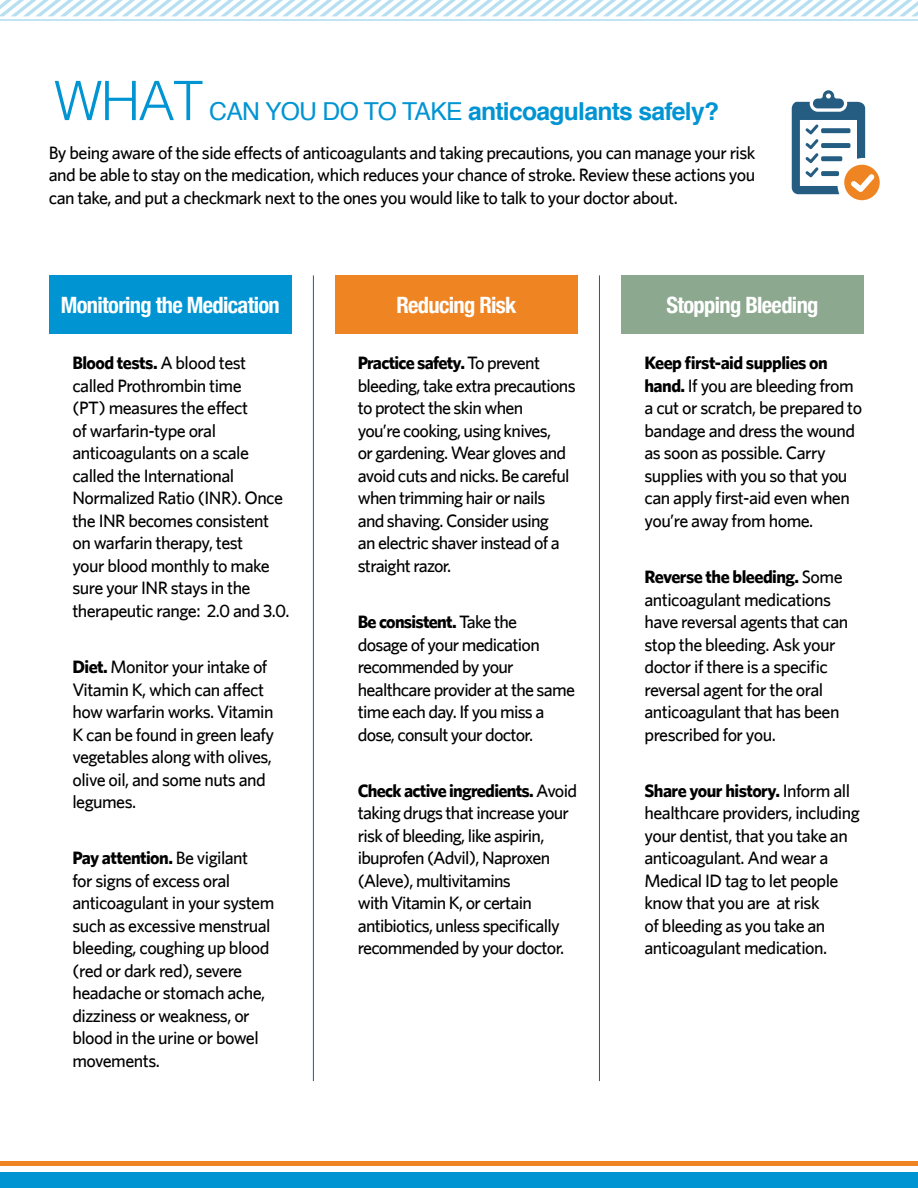
<style>
.page{position:relative;width:918px;height:1188px;background:#fff}
.page>*{position:absolute;margin:0;border:0;box-sizing:border-box;transform-origin:0 0}
.t1{font:700 24.75px "Helvetica";letter-spacing:-.03em;color:#0194d3}
.t2{font:700 condensed 22.5px "Helvetica Neue";letter-spacing:-.03em;color:#fff}
.t3{font:500 18px/22.5px "Whitney";letter-spacing:-.03em;color:#000}
.s1{font-weight:300;font-size:54.45px}
.s2{font-weight:400}
.s3{font-weight:700}
</style>
<div class="page">
<svg style="left:0;top:0;width:918px;height:16px"></svg>
<hr style="left:0;top:19px;width:918px;height:2px;background:#0194d3">
<svg style="left:792px;top:90px;width:88px;height:110px"></svg>
<div style="left:0;top:1173px;width:918px;height:15px;background:#0194d3"></div>
<div style="left:0;top:1161px;width:918px;height:5px;background:#ef8423"></div>
<div style="left:335px;top:275px;width:243px;height:59px;background:#ef8423"></div>
<div style="left:49px;top:275px;width:243px;height:59px;background:#0194d3"></div>
<div style="left:621px;top:275px;width:243px;height:59px;background:#8ca990"></div>
<hr style="left:313px;top:275px;width:1px;height:806px;background:#245b84">
<hr style="left:599px;top:275px;width:1px;height:806px;background:#245b84">
<h1 class="t1" style="left:54px;top:91px;width:667px"><span class="s1">WHAT</span> <span class="s2">CAN YOU DO TO TAKE</span> anticoagulants safely?</h1>
<p class="t3" style="left:49px;top:141px;width:708px;text-align:justify">By being aware of the side effects of anticoagulants and taking precautions, you can manage your risk and be able to stay on the medication, which reduces your chance of stroke. Review these actions you can take, and put a checkmark next to the ones you would like to talk to your doctor about.</p>
<p class="t2" style="left:61px;top:287px;width:220px">Monitoring the Medication</p>
<p class="t3" style="left:72px;top:351px;width:219px"><span class="s3">Blood tests.</span> A blood test called Prothrombin time<br>(PT) measures the effect<br>of warfarin-type oral anticoagulants on a scale called the International<br>Normalized Ratio (INR). Once the INR becomes consistent on warfarin therapy, test<br>your blood monthly to make sure your INR stays in the therapeutic range: 2.0 and 3.0.</p>
<p class="t3" style="left:72px;top:655px;width:203px"><span class="s3">Diet.</span> Monitor your intake of<br>Vitamin K, which can affect how warfarin works. Vitamin<br>K can be found in green leafy vegetables along with olives, olive oil, and some nuts and legumes.</p>
<p class="t3" style="left:72px;top:846px;width:204px"><span class="s3">Pay attention.</span> Be vigilant<br>for signs of excess oral anticoagulant in your system such as excessive menstrual bleeding, coughing up blood (red or dark red), severe headache or stomach ache, dizziness or weakness, or blood in the urine or bowel movements.</p>
<p class="t2" style="left:396px;top:287px;width:122px">Reducing Risk</p>
<p class="t3" style="left:358px;top:351px;width:219px"><span class="s3">Practice safety.</span> To prevent bleeding, take extra precautions to protect the skin when<br>you’re cooking, using knives,<br>or gardening. Wear gloves and avoid cuts and nicks. Be careful when trimming hair or nails and shaving. Consider using<br>an electric shaver instead of a straight razor.</p>
<p class="t3" style="left:358px;top:610px;width:219px"><span class="s3">Be consistent.</span> Take the<br>dosage of your medication recommended by your healthcare provider at the same time each day. If you miss a dose, consult your doctor.</p>
<p class="t3" style="left:358px;top:779px;width:221px"><span class="s3">Check active ingredients.</span> Avoid taking drugs that increase your risk of bleeding, like aspirin, ibuprofen (Advil), Naproxen (Aleve), multivitamins<br>with Vitamin K, or certain antibiotics, unless specifically recommended by your doctor.</p>
<p class="t2" style="left:666px;top:287px;width:154px">Stopping Bleeding</p>
<p class="t3" style="left:645px;top:351px;width:219px"><span class="s3">Keep first-aid supplies on hand.</span> If you are bleeding from a cut or scratch, be prepared to bandage and dress the wound as soon as possible. Carry supplies with you so that you can apply first-aid even when you’re away from home.</p>
<p class="t3" style="left:645px;top:565px;width:205px"><span class="s3">Reverse the bleeding.</span> Some anticoagulant medications have reversal agents that can stop the bleeding. Ask your doctor if there is a specific reversal agent for the oral anticoagulant that has been prescribed for you.</p>
<p class="t3" style="left:645px;top:779px;width:217px"><span class="s3">Share your history.</span> Inform all healthcare providers, including your dentist, that you take an anticoagulant. And wear a<br>Medical ID tag to let people know that you are at risk<br>of bleeding as you take an anticoagulant medication.</p>
</div>
